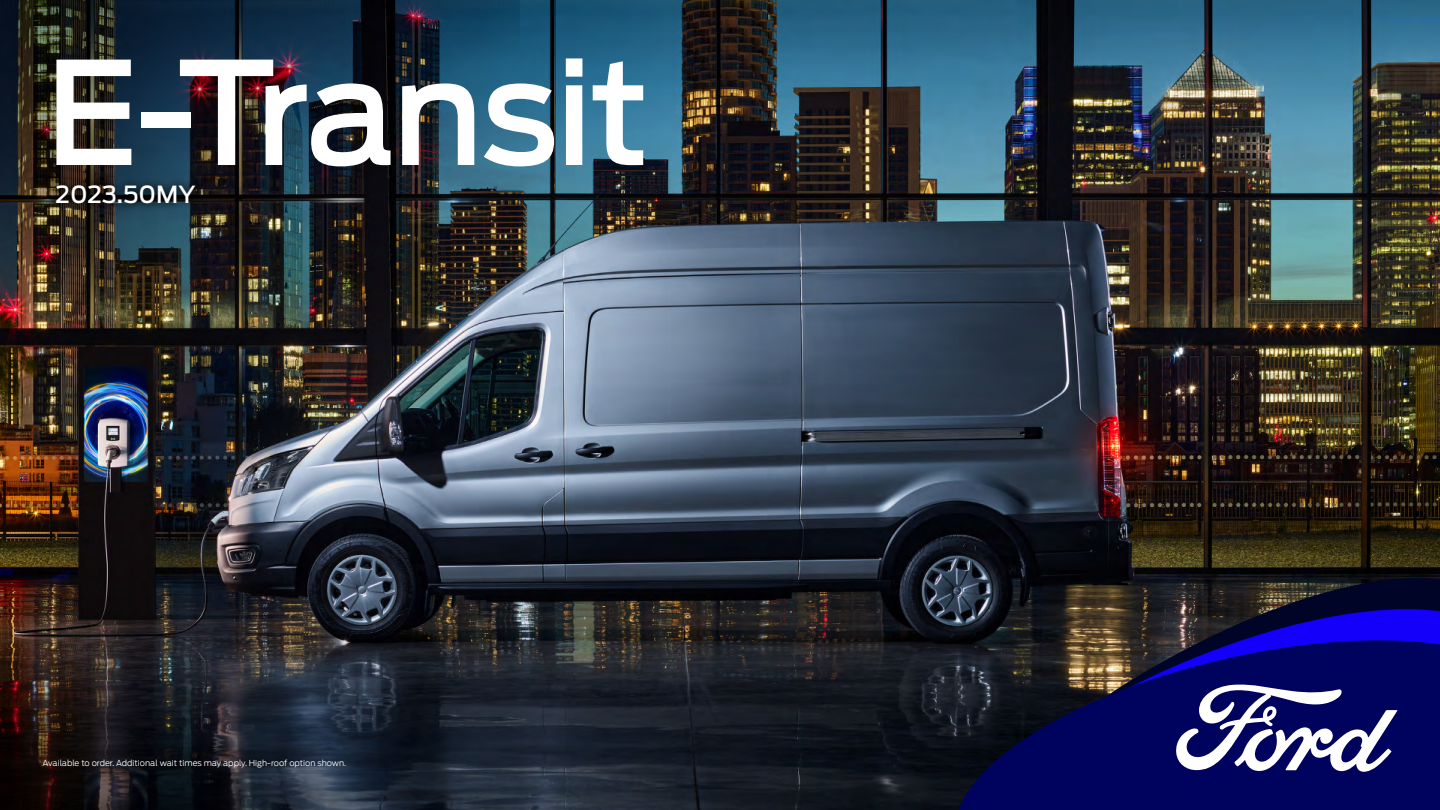
<style>
.page{position:relative;width:1440px;height:810px;background:#fff}
.page>*{position:absolute;margin:0;border:0;box-sizing:border-box;transform-origin:0 0}
.t1{font:500 142.27px "Ford Antenna";letter-spacing:-.025em;color:#fff}
.t2{font:500 23.48px "Ford Antenna";color:#fff}
.t3{font:300 8.25px "Ford Antenna";color:#fff}
</style>
<div class="page">
<img style="left:0;top:0;width:1440px;height:810px">
<svg style="left:0;top:624px;width:387px;height:186px"></svg>
<svg style="left:912px;top:569px;width:528px;height:20px"></svg>
<svg style="left:912px;top:589px;width:528px;height:221px"></svg>
<svg style="left:943px;top:622px;width:497px;height:188px;fill:#00035d"></svg>
<svg style="left:1176px;top:683px;width:222px;height:90px"></svg>
<img style="left:0;top:0;width:519px;height:303px">
<svg style="left:94px;top:170px;width:14px;height:6px"></svg>
<svg style="left:33px;top:86px;width:28px;height:113px"></svg>
<hr style="left:83px;top:149px;width:3px;height:50px;background:#601f02">
<svg style="left:309px;top:86px;width:63px;height:38px"></svg>
<div style="left:47px;top:176px;width:157px;height:37px;background:#000;opacity:.7"></div>
<h1 class="t1" style="left:45px;top:-11px;width:606px">E-Transit</h1>
<h2 class="t2" style="left:56px;top:174px;width:141px">2023.50MY</h2>
<p class="t3" style="left:43px;top:756px;width:305px">Available to order. Additional wait times may apply. High-roof option shown.</p>
</div>
